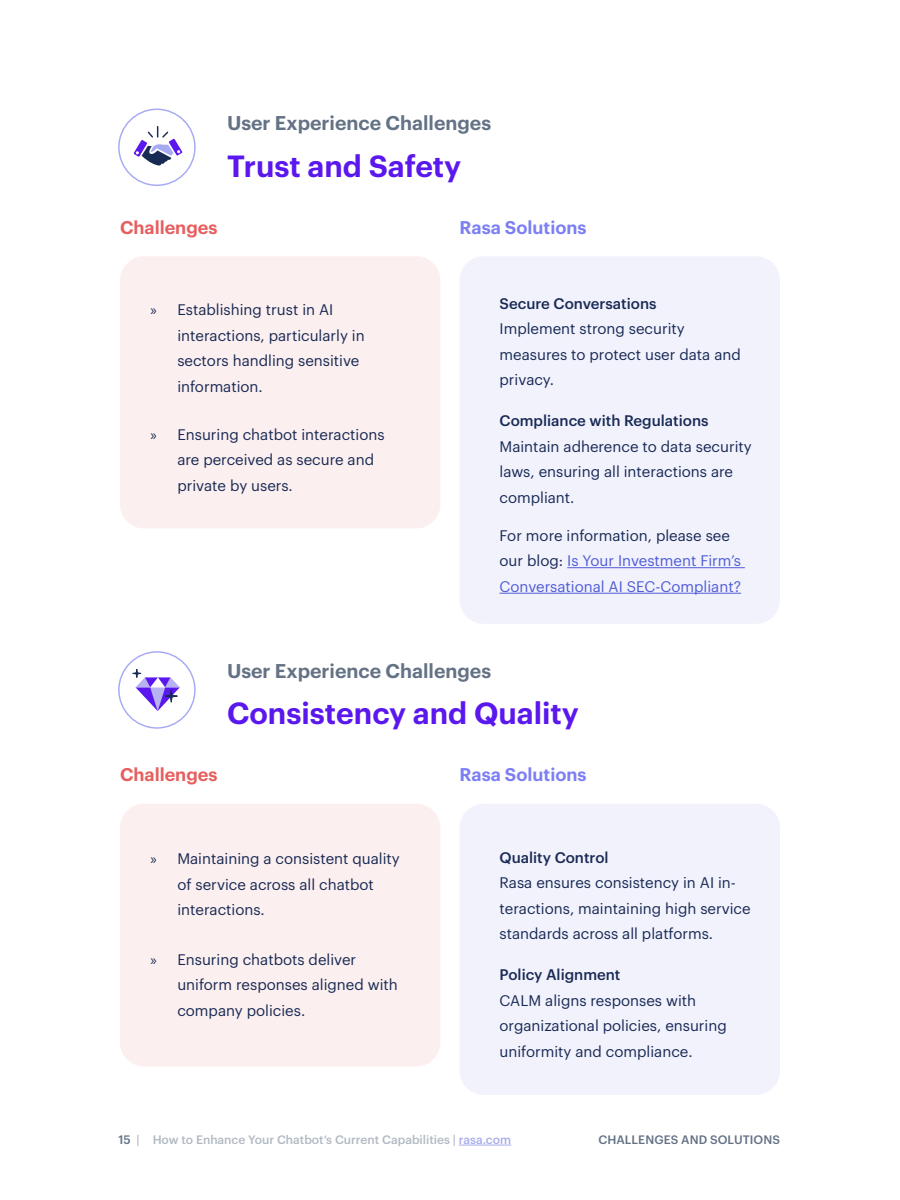
<style>
.page{position:relative;width:900px;height:1200px;background:#fff}
.page>*{position:absolute;margin:0;border:0;box-sizing:border-box;transform-origin:0 0}
.t1{font:600 30px "Graphik";color:#5a17ee}
.t2{font:600 19.5px "Graphik";color:#647285}
.t3{font:600 18px "Graphik";color:#7c7ff4}
.t4{font:600 18px "Graphik";color:#e75e5e}
.t5{font:15px/25.5px "Graphik";color:#182a54}
.t6{font:15px/25.5px "Graphik";color:#4f5cd6}
.t7{font:500 15px "Graphik";color:#182a54}
.t8{font:500 12px "Graphik";color:#b1b9c2}
.t9{font:500 12px "Graphik";letter-spacing:.005em;color:#647285}
.s1{font-family:"Myriad Pro"}
.s2{color:#182a54}
.s3{color:#647285}
.s4{color:#a7adea}
</style>
<div class="page">
<hr style="left:459px;top:1145px;width:52px;height:1px;background:#a7adea">
<div style="left:120px;top:256px;width:320px;height:272px;background:#fcefef;border-radius:24px"></div>
<div style="left:460px;top:256px;width:320px;height:368px;background:#f2f2fd;border-radius:24px"></div>
<hr style="left:567px;top:567px;width:178px;height:1px;background:#4f5cd6">
<hr style="left:500px;top:593px;width:241px;height:1px;background:#4f5cd6">
<div style="left:120px;top:804px;width:320px;height:262px;background:#fcefef;border-radius:24px"></div>
<div style="left:460px;top:804px;width:320px;height:291px;background:#f2f2fd;border-radius:24px"></div>
<div style="left:118px;top:109px;width:78px;height:77px;border:1px solid #a6aaf3;border-radius:50%"></div>
<svg style="left:134px;top:127px;width:48px;height:39px"></svg>
<div style="left:118px;top:651px;width:78px;height:78px;border:1px solid #a6aaf3;border-radius:50%"></div>
<svg style="left:132px;top:669px;width:48px;height:42px"></svg>
<h2 class="t2" style="left:227px;top:108px;width:266px">User Experience Challenges</h2>
<h1 class="t1" style="left:227px;top:143px;width:236px">Trust and Safety</h1>
<p class="t4" style="left:120px;top:214px;width:99px">Challenges</p>
<p class="t3" style="left:460px;top:214px;width:129px">Rasa Solutions</p>
<p class="t5" style="left:177px;top:296px;width:189px;text-indent:-27px"><span class="s1">»</span> Establishing trust in AI interactions, particularly in sectors handling sensitive information.</p>
<p class="t5" style="left:177px;top:420px;width:209px;text-indent:-27px"><span class="s1">»</span> Ensuring chatbot interactions are perceived as secure and private by users.</p>
<p class="t7" style="left:500px;top:292px;width:158px">Secure Conversations</p>
<p class="t5" style="left:500px;top:315px;width:243px">Implement strong security measures to protect user data and privacy.</p>
<p class="t7" style="left:500px;top:409px;width:210px">Compliance with Regulations</p>
<p class="t5" style="left:500px;top:432px;width:254px">Maintain adherence to data security laws, ensuring all interactions are compliant.</p>
<p class="t6" style="left:500px;top:521px;width:243px"><span class="s2">For more information, please see our blog:</span> Is Your Investment Firm’s<br>Conversational AI SEC-Compliant?</p>
<h2 class="t2" style="left:227px;top:656px;width:266px">User Experience Challenges</h2>
<h1 class="t1" style="left:227px;top:690px;width:353px">Consistency and Quality</h1>
<p class="t4" style="left:120px;top:761px;width:99px">Challenges</p>
<p class="t3" style="left:460px;top:761px;width:129px">Rasa Solutions</p>
<p class="t5" style="left:177px;top:845px;width:224px;text-indent:-27px"><span class="s1">»</span> Maintaining a consistent quality of service across all chatbot interactions.</p>
<p class="t7" style="left:500px;top:846px;width:111px">Quality Control</p>
<p class="t5" style="left:500px;top:869px;width:253px">Rasa ensures consistency in AI in&shy;teractions, maintaining high service standards across all platforms.</p>
<p class="t5" style="left:177px;top:945px;width:222px;text-indent:-27px"><span class="s1">»</span> Ensuring chatbots deliver uniform responses aligned with company policies.</p>
<p class="t7" style="left:500px;top:963px;width:122px">Policy Alignment</p>
<p class="t5" style="left:500px;top:986px;width:229px">CALM aligns responses with organizational policies, ensuring uniformity and compliance.</p>
<p class="t8" style="left:119px;top:1130px;width:394px"><span class="s3">15</span> | How to Enhance Your Chatbot‘s Current Capabilities | <span class="s4">rasa.com</span></p>
<p class="t9" style="left:598px;top:1130px;width:183px">CHALLENGES AND SOLUTIONS</p>
</div>
